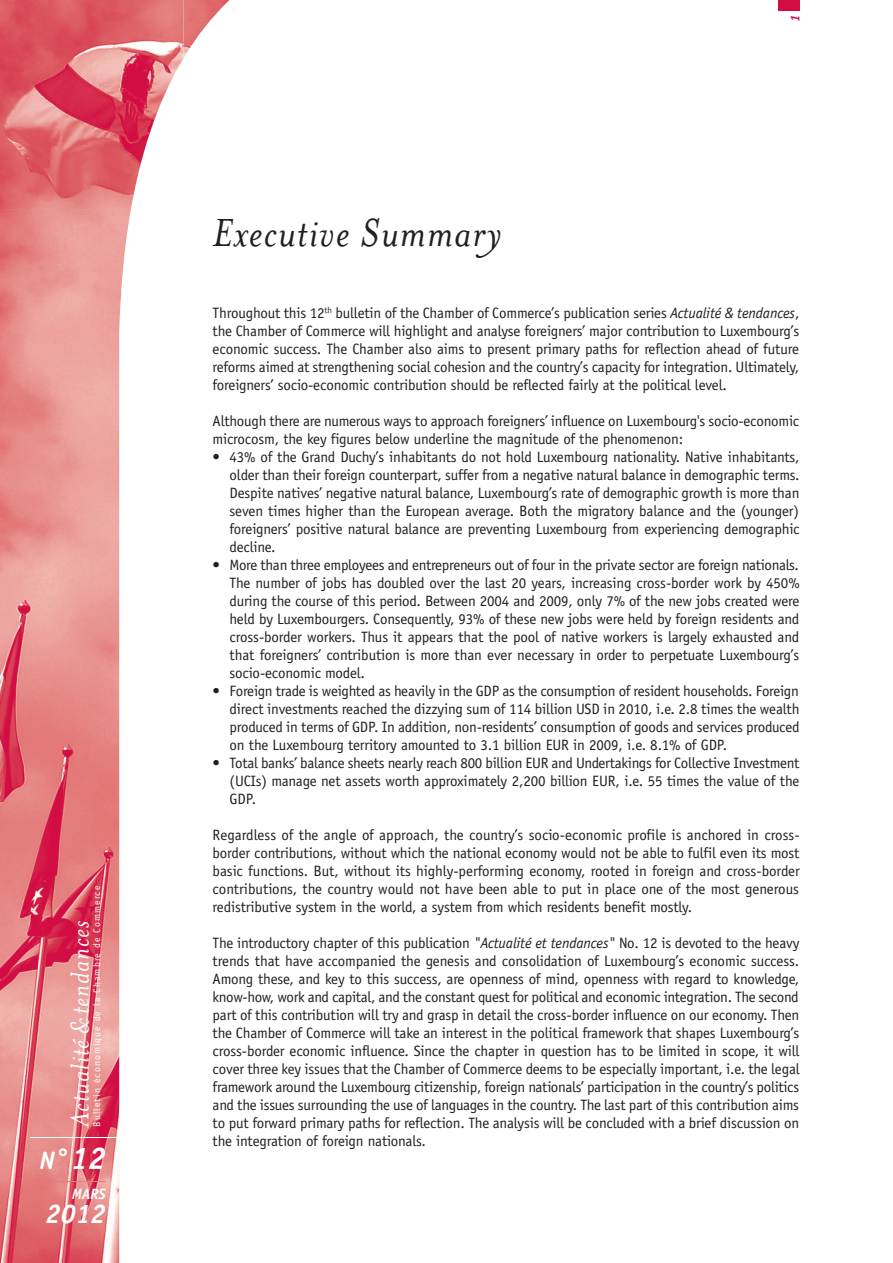
<style>
.page{position:relative;width:893px;height:1263px;background:#fff}
.page>*{position:absolute;margin:0;border:0;box-sizing:border-box;transform-origin:0 0}
.t1{font:italic 45px "Mrs Eaves";letter-spacing:.025em;color:#231f20}
.t2{font:italic 29.25px "Mrs Eaves";letter-spacing:.03em;color:#fff}
.t3{font:italic 700 27px "Officina Sans Std";color:#fff}
.t4{font:italic 700 25.2px "Officina Sans Std";color:#fff}
.t5{font:15px/18px "Officina Sans Std";letter-spacing:-.01em;color:#231f20;text-align:justify}
.t6{font:italic 700 15px "Officina Sans Std";color:#fff}
.t7{font:italic 700 12.9px "Officina Sans Std";color:#d20d44}
.t8{font:9.75px "Officina Sans Std";letter-spacing:.11em;color:#fff}
.s1{font-size:31.5px}
.s2{font-style:italic}
</style>
<div class="page">
<img style="left:0;top:0;width:184px;height:210px">
<img style="left:183px;top:0;width:46px;height:58px">
<img style="left:0;top:210px;width:131px;height:1053px">
<div style="left:778px;top:0;width:21px;height:10px;background:#d20d44"></div>
<hr style="left:31px;top:1137px;width:88px;height:1px;background:#fff">
<hr style="left:52px;top:1181px;width:54px;height:1px;background:#e47c7b">
<p class="t8" style="left:91px;top:1127px;width:242px;rotate:-90deg">Bulletin économique de la Chambre de Commerce</p>
<h3 class="t4" style="left:39px;top:1144px;width:68px">N°<span class="s1">12</span></h3>
<p class="t6" style="left:72px;top:1184px;width:36px">MARS</p>
<h3 class="t3" style="left:46px;top:1197px;width:62px">2012</h3>
<h2 class="t2" style="left:64px;top:1127px;width:207px;rotate:-90deg">Actualité &amp;tendances</h2>
<h1 class="t1" style="left:213px;top:208px;width:291px">Executive Summary</h1>
<p class="t7" style="left:787px;top:22px;width:9px;rotate:-90deg">1</p>
<p class="t5" style="left:213px;top:304px;width:588px">Throughout this 12<sup>th</sup> bulletin of the Chamber of Commerce’s publication series <span class="s2">Actualité &amp; tendances</span>, the Chamber of Commerce will highlight and analyse foreigners’ major contribution to Luxembourg’s economic success. The Chamber also aims to present primary paths for reflection ahead of future reforms aimed at strengthening social cohesion and the country’s capacity for integration. Ultimately, foreigners’ socio-economic contribution should be reflected fairly at the political level.</p>
<p class="t5" style="left:213px;top:412px;width:588px">Although there are numerous ways to approach foreigners’ influence on Luxembourg's socio-economic microcosm, the key figures below underline the magnitude of the phenomenon:</p>
<p class="t5" style="left:230px;top:448px;width:571px;text-indent:-17px">• 43% of the Grand Duchy’s inhabitants do not hold Luxembourg nationality. Native inhabitants, older than their foreign counterpart, suffer from a negative natural balance in demographic terms.<br>Despite natives’ negative natural balance, Luxembourg’s rate of demographic growth is more than seven times higher than the European average. Both the migratory balance and the (younger) foreigners’ positive natural balance are preventing Luxembourg from experiencing demographic decline.</p>
<p class="t5" style="left:230px;top:556px;width:572px;text-indent:-17px">• More than three employees and entrepreneurs out of four in the private sector are foreign nationals.<br>The number of jobs has doubled over the last 20 years, increasing cross-border work by 450% during the course of this period. Between 2004 and 2009, only 7% of the new jobs created were held by Luxembourgers. Consequently, 93% of these new jobs were held by foreign residents and cross-border workers. Thus it appears that the pool of native workers is largely exhausted and that foreigners’ contribution is more than ever necessary in order to perpetuate Luxembourg’s socio-economic model.</p>
<p class="t5" style="left:230px;top:682px;width:571px;text-indent:-17px">• Foreign trade is weighted as heavily in the GDP as the consumption of resident households. Foreign direct investments reached the dizzying sum of 114 billion USD in 2010, i.e. 2.8 times the wealth produced in terms of GDP. In addition, non-residents’ consumption of goods and services produced on the Luxembourg territory amounted to 3.1 billion EUR in 2009, i.e. 8.1% of GDP.</p>
<p class="t5" style="left:230px;top:754px;width:571px;text-indent:-17px">• Total banks’ balance sheets nearly reach 800 billion EUR and Undertakings for Collective Investment (UCIs) manage net assets worth approximately 2,200 billion EUR, i.e. 55 times the value of the GDP.</p>
<p class="t5" style="left:213px;top:826px;width:589px">Regardless of the angle of approach, the country’s socio-economic profile is anchored in cross&shy;border contributions, without which the national economy would not be able to fulfil even its most basic functions. But, without its highly-performing economy, rooted in foreign and cross-border contributions, the country would not have been able to put in place one of the most generous redistributive system in the world, a system from which residents benefit mostly.</p>
<p class="t5" style="left:213px;top:934px;width:589px">The introductory chapter of this publication <span class="s2">"Actualité et tendances"</span> No. 12 is devoted to the heavy trends that have accompanied the genesis and consolidation of Luxembourg’s economic success.<br>Among these, and key to this success, are openness of mind, openness with regard to knowledge, know-how, work and capital, and the constant quest for political and economic integration. The second part of this contribution will try and grasp in detail the cross-border influence on our economy. Then the Chamber of Commerce will take an interest in the political framework that shapes Luxembourg’s cross-border economic influence. Since the chapter in question has to be limited in scope, it will cover three key issues that the Chamber of Commerce deems to be especially important, i.e. the legal framework around the Luxembourg citizenship, foreign nationals’ participation in the country’s politics and the issues surrounding the use of languages in the country. The last part of this contribution aims to put forward primary paths for reflection. The analysis will be concluded with a brief discussion on the integration of foreign nationals.</p>
</div>
